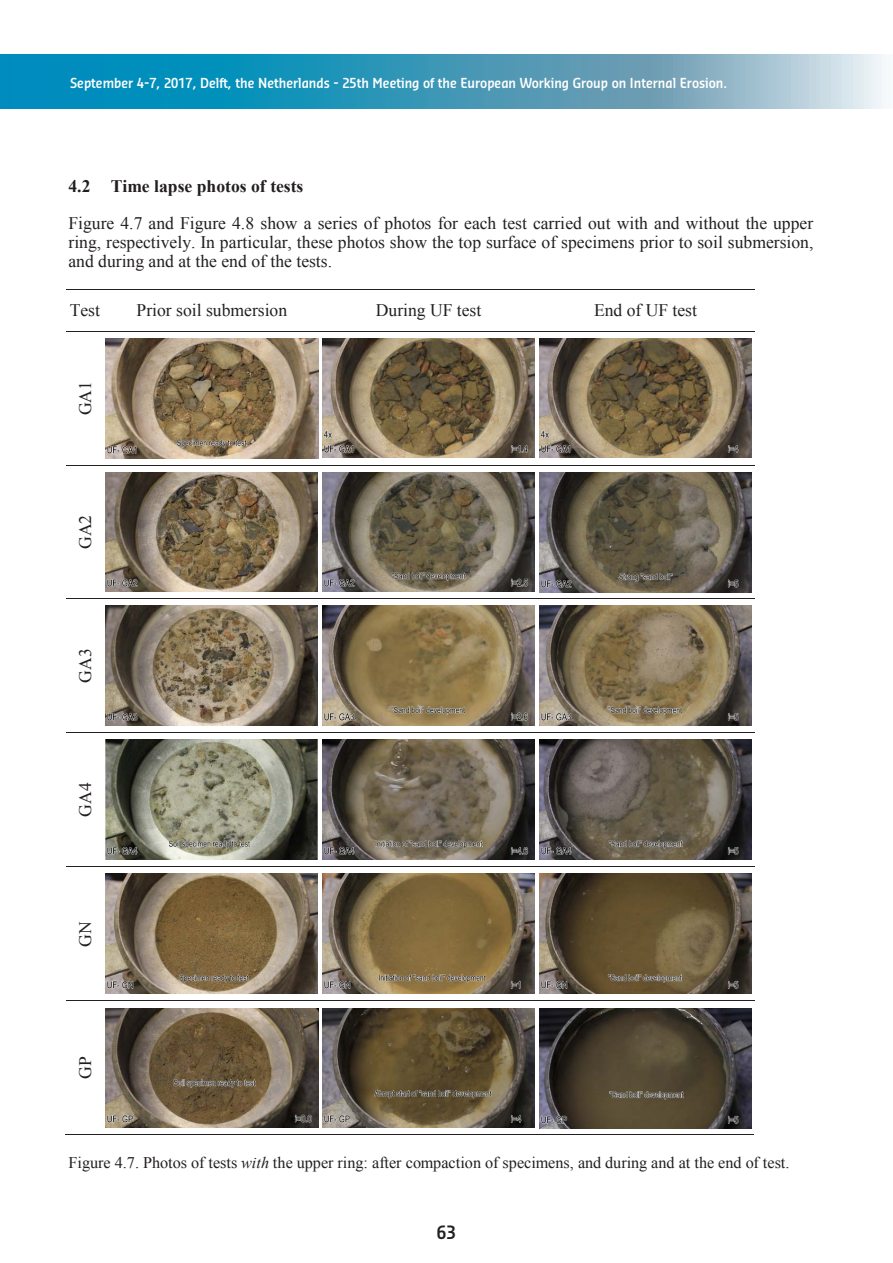
<style>
.page{position:relative;width:893px;height:1263px;background:#fff}
.page>*{position:absolute;margin:0;border:0;box-sizing:border-box;transform-origin:0 0}
.t1{font:600 18px "Sansa Con Pro";color:#231f20}
.t2{font:17.55px/36.8px "Times New Roman";color:#231f20}
.t3{font:16.2px "Times New Roman";color:#231f20}
.t4{font:600 13.5px "Sansa Con Pro";color:#fff}
.s1{font-weight:700}
.s2{font-style:italic}
</style>
<div class="page">
<svg style="left:0;top:54px;width:886px;height:54px;background:#49a1bf"></svg>
<hr style="left:66px;top:289px;width:38px;height:1px;background:#231f20">
<hr style="left:104px;top:289px;width:216px;height:1px;background:#231f20">
<hr style="left:321px;top:289px;width:216px;height:1px;background:#231f20">
<hr style="left:538px;top:289px;width:216px;height:1px;background:#231f20">
<hr style="left:66px;top:331px;width:38px;height:1px;background:#231f20">
<hr style="left:104px;top:331px;width:216px;height:1px;background:#231f20">
<hr style="left:321px;top:331px;width:216px;height:1px;background:#231f20">
<hr style="left:538px;top:331px;width:216px;height:1px;background:#231f20">
<hr style="left:66px;top:465px;width:38px;height:1px;background:#231f20">
<hr style="left:104px;top:465px;width:216px;height:1px;background:#231f20">
<hr style="left:321px;top:465px;width:216px;height:1px;background:#231f20">
<hr style="left:538px;top:465px;width:216px;height:1px;background:#231f20">
<hr style="left:66px;top:598px;width:38px;height:1px;background:#231f20">
<hr style="left:104px;top:598px;width:216px;height:1px;background:#231f20">
<hr style="left:321px;top:598px;width:216px;height:1px;background:#231f20">
<hr style="left:538px;top:598px;width:216px;height:1px;background:#231f20">
<hr style="left:66px;top:732px;width:38px;height:1px;background:#231f20">
<hr style="left:104px;top:732px;width:216px;height:1px;background:#231f20">
<hr style="left:321px;top:732px;width:216px;height:1px;background:#231f20">
<hr style="left:538px;top:732px;width:216px;height:1px;background:#231f20">
<hr style="left:66px;top:866px;width:38px;height:1px;background:#231f20">
<hr style="left:104px;top:866px;width:216px;height:1px;background:#231f20">
<hr style="left:321px;top:866px;width:216px;height:1px;background:#231f20">
<hr style="left:538px;top:866px;width:216px;height:1px;background:#231f20">
<hr style="left:66px;top:1001px;width:38px;height:1px;background:#231f20">
<hr style="left:104px;top:1001px;width:216px;height:1px;background:#231f20">
<hr style="left:321px;top:1001px;width:216px;height:1px;background:#231f20">
<hr style="left:538px;top:1001px;width:216px;height:1px;background:#231f20">
<hr style="left:65px;top:1134px;width:39px;height:1px;background:#231f20">
<hr style="left:103px;top:1134px;width:217px;height:1px;background:#231f20">
<hr style="left:320px;top:1134px;width:217px;height:1px;background:#231f20">
<hr style="left:537px;top:1134px;width:217px;height:1px;background:#231f20">
<img style="left:106px;top:338px;width:212px;height:120px">
<img style="left:322px;top:338px;width:213px;height:119px">
<img style="left:539px;top:338px;width:213px;height:119px">
<img style="left:106px;top:472px;width:212px;height:119px">
<img style="left:322px;top:472px;width:213px;height:119px">
<img style="left:539px;top:472px;width:213px;height:120px">
<img style="left:106px;top:605px;width:212px;height:120px">
<img style="left:322px;top:605px;width:213px;height:120px">
<img style="left:539px;top:605px;width:213px;height:120px">
<img style="left:106px;top:740px;width:212px;height:120px">
<img style="left:322px;top:740px;width:213px;height:120px">
<img style="left:539px;top:740px;width:213px;height:120px">
<img style="left:106px;top:874px;width:212px;height:120px">
<img style="left:322px;top:874px;width:213px;height:120px">
<img style="left:539px;top:874px;width:213px;height:120px">
<img style="left:106px;top:1008px;width:212px;height:119px">
<img style="left:322px;top:1008px;width:213px;height:119px">
<img style="left:539px;top:1008px;width:213px;height:120px">
<p class="t4" style="left:70px;top:74px;width:659px">September 4-7, 2017, Delft, the Netherlands - 25th Meeting of the European Working Group on Internal Erosion.</p>
<p class="t2" style="left:69px;top:167px;width:746px"><span class="s1">4.2 Time lapse photos of tests<br></span>Figure 4.7 and Figure 4.8 show a series of photos for each test carried out with and without the upper</p>
<p class="t2" style="left:69px;top:232px;width:746px;line-height:19.2px">ring, respectively. In particular, these photos show the top surface of specimens prior to soil submersion, and during and at the end of the tests.</p>
<p class="t2" style="left:70px;top:292px;width:32px">Test</p>
<p class="t2" style="left:136px;top:292px;width:152px">Prior soil submersion</p>
<p class="t2" style="left:376px;top:292px;width:107px">During UF test</p>
<p class="t2" style="left:594px;top:292px;width:104px">End of UF test</p>
<p class="t2" style="left:67px;top:415px;width:36px;rotate:-90deg">GA1</p>
<p class="t2" style="left:67px;top:549px;width:36px;rotate:-90deg">GA2</p>
<p class="t2" style="left:67px;top:682px;width:36px;rotate:-90deg">GA3</p>
<p class="t2" style="left:67px;top:817px;width:36px;rotate:-90deg">GA4</p>
<p class="t2" style="left:67px;top:946px;width:27px;rotate:-90deg">GN</p>
<p class="t2" style="left:67px;top:1079px;width:24px;rotate:-90deg">GP</p>
<p class="t3" style="left:69px;top:1151px;width:722px">Figure 4.7. Photos of tests <span class="s2">with</span> the upper ring: after compaction of specimens, and during and at the end of test.</p>
<p class="t1" style="left:437px;top:1220px;width:21px">63</p>
</div>
